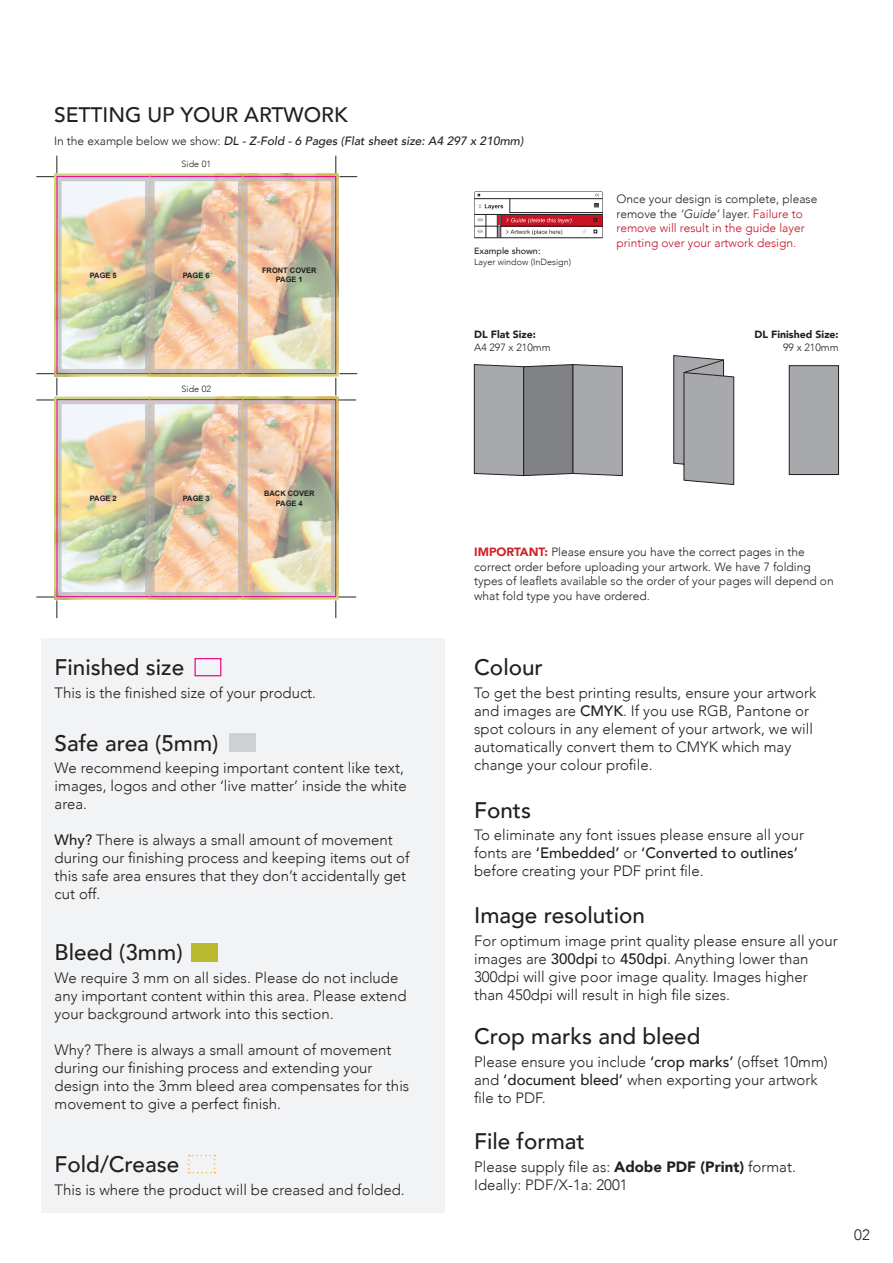
<style>
.page{position:relative;width:893px;height:1263px;background:#fff}
.page>*{position:absolute;margin:0;border:0;box-sizing:border-box;transform-origin:0 0}
.t1{font:500 22.5px "Avenir";color:#231f20}
.t2{font:500 21px "Avenir";color:#231f20}
.t3{font:300 15px/18px "Avenir";color:#231f20}
.t4{font:300 12px/14.4px "Avenir";color:#231f20}
.t5{font:300 12px/14.4px "Avenir";color:#c71323}
.t6{font:italic 500 12px "Avenir";color:#231f20}
.t7{font:900 10.5px "Avenir";color:#231f20}
.t8{font:300 10.5px "Avenir";color:#231f20}
.t9{font:300 9px "Avenir";color:#231f20}
.t10{font:500 9px "Avenir";color:#231f20}
.t11{font:700 7.5px/9.4px "Arial";color:#231f20;text-align:center}
.s1{font-weight:300;font-style:normal}
.s2{color:#231f20}
.s3{font-style:italic;color:#231f20}
.s4{font-weight:500}
.s5{font-weight:900;color:#d1232a}
.s6{font-weight:900}
</style>
<div class="page">
<div style="left:41px;top:639px;width:404px;height:574px;background:#f2f3f4"></div>
<div style="left:195px;top:658px;width:26px;height:18px;border:1px solid #ed028c"></div>
<div style="left:229px;top:733px;width:27px;height:19px;background:#cfd0d2"></div>
<div style="left:191px;top:943px;width:27px;height:18px;background:#bab92f"></div>
<svg style="left:474px;top:191px;width:129px;height:47px"></svg>
<svg style="left:188px;top:1155px;width:28px;height:18px"></svg>
<svg style="left:54px;top:174px;width:285px;height:202px;background:#cec36f"></svg>
<img style="left:56px;top:176px;width:280px;height:198px">
<svg style="left:150px;top:174px;width:1px;height:202px"></svg>
<svg style="left:243px;top:174px;width:1px;height:202px"></svg>
<svg style="left:54px;top:397px;width:285px;height:203px;background:#d0c374"></svg>
<img style="left:56px;top:399px;width:280px;height:198px">
<svg style="left:150px;top:397px;width:1px;height:203px"></svg>
<svg style="left:243px;top:397px;width:1px;height:203px"></svg>
<svg style="left:36px;top:156px;width:22px;height:21px"></svg>
<svg style="left:336px;top:156px;width:21px;height:21px"></svg>
<svg style="left:36px;top:373px;width:22px;height:28px"></svg>
<svg style="left:336px;top:373px;width:21px;height:28px"></svg>
<svg style="left:36px;top:597px;width:22px;height:21px"></svg>
<svg style="left:336px;top:597px;width:20px;height:21px"></svg>
<svg style="left:673px;top:355px;width:61px;height:130px;background:#a6a7aa"></svg>
<svg style="left:474px;top:364px;width:149px;height:112px;background:#97989b"></svg>
<div style="left:789px;top:366px;width:49px;height:108px;background:#a8a9ad"></div>
<div style="left:789px;top:365px;width:50px;height:110px;border:1px solid #231f20"></div>
<h2 class="t2" style="left:54px;top:96px;width:295px">SETTING UP YOUR ARTWORK</h2>
<p class="t6" style="left:54px;top:133px;width:471px"><span class="s1">In the example below we show:</span> DL - Z-Fold - 6 Pages (Flat sheet size: A4 297 x 210mm)</p>
<p class="t9" style="left:182px;top:159px;width:31px">Side 01</p>
<p class="t11" style="left:90px;top:271px;width:28px">PAGE 5</p>
<p class="t11" style="left:183px;top:270px;width:28px">PAGE 6</p>
<p class="t11" style="left:262px;top:266px;width:56px">FRONT COVER<br>PAGE 1</p>
<p class="t9" style="left:182px;top:384px;width:31px">Side 02</p>
<p class="t10" style="left:474px;top:243px;width:68px">Example shown:</p>
<p class="t9" style="left:474px;top:256px;width:98px">Layer window (InDesign)</p>
<p class="t7" style="left:474px;top:325px;width:63px">DL Flat Size:</p>
<p class="t8" style="left:474px;top:341px;width:78px">A4 297 x 210mm</p>
<p class="t5" style="left:617px;top:192px;width:202px"><span class="s2">Once your design is complete, please remove the</span> <span class="s3">‘Guide’</span> <span class="s2">layer.</span> Failure to remove will result in the guide layer printing over your artwork design.</p>
<p class="t7" style="left:754px;top:325px;width:86px">DL Finished Size:</p>
<p class="t8" style="left:783px;top:341px;width:57px">99 x 210mm</p>
<p class="t11" style="left:90px;top:494px;width:28px">PAGE 2</p>
<p class="t11" style="left:183px;top:494px;width:28px">PAGE 3</p>
<p class="t11" style="left:264px;top:489px;width:52px">BACK COVER<br>PAGE 4</p>
<h1 class="t1" style="left:55px;top:648px;width:131px">Finished size</h1>
<p class="t3" style="left:55px;top:684px;width:263px">This is the finished size of your product.</p>
<h1 class="t1" style="left:55px;top:723px;width:165px">Safe area (5mm)</h1>
<p class="t3" style="left:55px;top:759px;width:354px">We recommend keeping important content like text, images, logos and other ‘live matter’ inside the white area.</p>
<p class="t3" style="left:55px;top:831px;width:356px"><span class="s4">Why?</span> There is always a small amount of movement during our finishing process and keeping items out of this safe area ensures that they don’t accidentally get cut off.</p>
<h1 class="t1" style="left:55px;top:933px;width:129px">Bleed (3mm)</h1>
<p class="t3" style="left:55px;top:969px;width:353px">We require 3 mm on all sides. Please do not include any important content within this area. Please extend your background artwork into this section.</p>
<p class="t3" style="left:55px;top:1041px;width:356px">Why? There is always a small amount of movement during our finishing process and extending your design into the 3mm bleed area compensates for this movement to give a perfect finish.</p>
<h1 class="t1" style="left:55px;top:1145px;width:126px">Fold/Crease</h1>
<p class="t3" style="left:55px;top:1181px;width:352px">This is where the product will be creased and folded.</p>
<p class="t4" style="left:474px;top:545px;width:361px"><span class="s5">IMPORTANT:</span> Please ensure you have the correct pages in the correct order before uploading your artwork. We have 7 folding types of leaflets available so the order of your pages will depend on what fold type you have ordered.</p>
<h1 class="t1" style="left:474px;top:648px;width:70px">Colour</h1>
<p class="t3" style="left:474px;top:684px;width:344px">To get the best printing results, ensure your artwork and images are <span class="s4">CMYK</span>. If you use RGB, Pantone or spot colours in any element of your artwork, we will automatically convert them to CMYK which may change your colour profile.</p>
<h1 class="t1" style="left:474px;top:790px;width:59px">Fonts</h1>
<p class="t3" style="left:474px;top:826px;width:331px">To eliminate any font issues please ensure all your fonts are <span class="s4">‘Embedded’</span> or <span class="s4">‘Converted to outlines’ </span>before creating your PDF print file.</p>
<h1 class="t1" style="left:474px;top:896px;width:172px">Image resolution</h1>
<p class="t3" style="left:474px;top:931px;width:365px">For optimum image print quality please ensure all your images are <span class="s4">300dpi</span> to <span class="s4">450dpi</span>. Anything lower than 300dpi will give poor image quality. Images higher than 450dpi will result in high file sizes.</p>
<h1 class="t1" style="left:474px;top:1017px;width:228px">Crop marks and bleed</h1>
<p class="t3" style="left:474px;top:1053px;width:355px">Please ensure you include <span class="s4">‘crop marks’</span> (offset 10mm) and <span class="s4">‘document bleed’</span> when exporting your artwork file to PDF.</p>
<h1 class="t1" style="left:474px;top:1121px;width:112px">File format</h1>
<p class="t3" style="left:474px;top:1157px;width:323px">Please supply file as: <span class="s6">Adobe PDF (Print)</span> format.<br>Ideally: PDF/X-1a: 2001</p>
<p class="t3" style="left:854px;top:1225px;width:17px">02</p>
</div>
